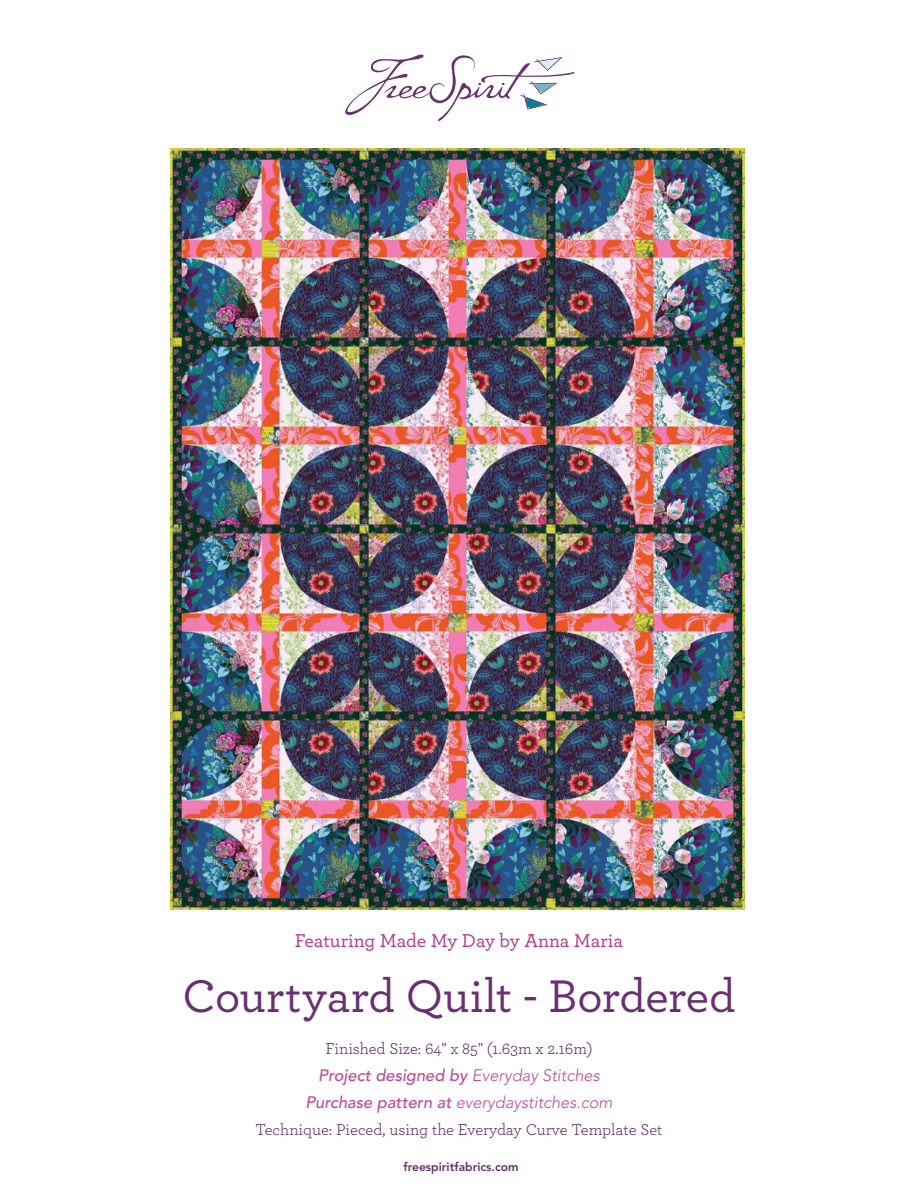
<style>
.page{position:relative;width:918px;height:1188px;background:#fff}
.page>*{position:absolute;margin:0;border:0;box-sizing:border-box;transform-origin:0 0}
.Pattern_Name{font:500 48px "Archer";color:#682f71}
.Featuring_Hot_pink_c{font:500 19.5px "Archer";letter-spacing:-.01em;color:#b5368a}
.CHART_headers{font:16.5px "Archer";color:#632f6c}
.Tech_Edited_by{font:italic 300 16.5px "Avenir LT Std";color:#bc4a95}
.Tech_Edited_by-2{font:italic 500 16.5px "Avenir LT Std";color:#bc4a95}
.t1{font:800 12px "Avenir LT Std";color:#632f6c}
.s1{font-weight:300}
.s2{font-weight:500}
</style>
<div class="page">
<svg style="left:345px;top:54px;width:230px;height:67px"></svg>
<img style="left:170px;top:148px;width:575px;height:762px">
<p class="Featuring_Hot_pink_c" style="left:295px;top:927px;width:330px">Featuring Made My Day by Anna Maria</p>
<p class="Pattern_Name" style="left:183px;top:962px;width:554px">Courtyard Quilt - Bordered</p>
<p class="CHART_headers" style="left:325px;top:1037px;width:269px">Finished Size: 64" x 85" (1.63m x 2.16m)</p>
<p class="Tech_Edited_by-2" style="left:318px;top:1065px;width:283px">Project designed by <span class="s1">Everyday Stitches</span></p>
<p class="Tech_Edited_by" style="left:305px;top:1092px;width:309px"><span class="s2">Purchase pattern at</span> everydaystitches.com</p>
<p class="CHART_headers" style="left:255px;top:1118px;width:409px">Technique: Pieced, using the Everyday Curve Template Set</p>
<p class="t1" style="left:404px;top:1160px;width:117px">freespiritfabrics.com</p>
</div>
